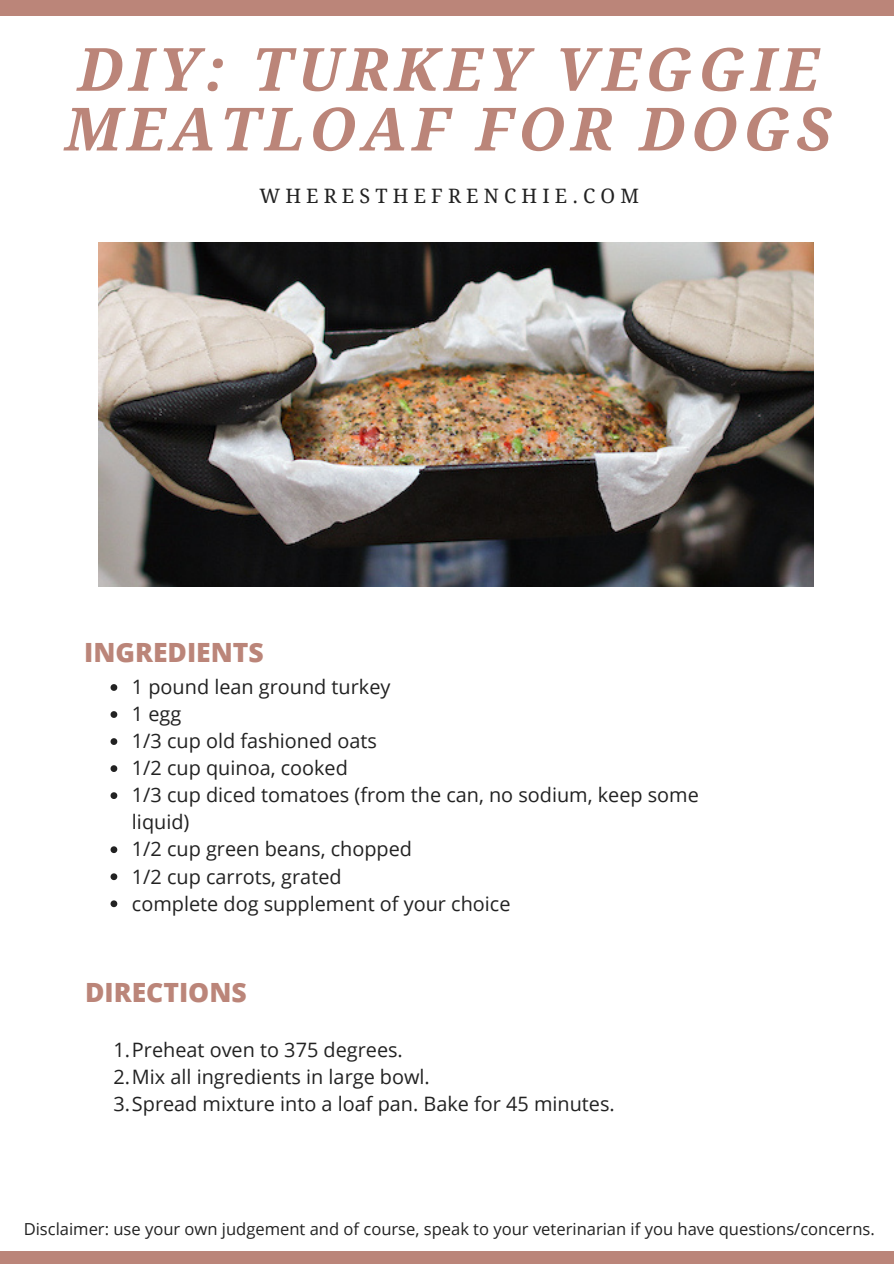
<style>
.page{position:relative;width:894px;height:1264px;background:#fff}
.page>*{position:absolute;margin:0;border:0;box-sizing:border-box;transform-origin:0 0}
.t1{font:italic 700 59.55px/59.7px "Droid Serif";letter-spacing:.09em;color:#bb8579}
.t2{font:800 26.55px "Open Sans";color:#bb8579}
.t3{font:19.8px/27px "Open Sans";color:#222}
.t4{font:19.8px "Droid Serif";letter-spacing:.26em;color:#222}
.t5{font:16.5px "Open Sans";color:#222}
</style>
<div class="page">
<div style="left:0;top:0;width:893px;height:15px;background:#bb8579"></div>
<div style="left:0;top:1251px;width:893px;height:12px;background:#bb8579"></div>
<img style="left:98px;top:243px;width:715px;height:343px">
<svg style="left:110px;top:684px;width:7px;height:7px"></svg>
<svg style="left:110px;top:711px;width:7px;height:7px"></svg>
<svg style="left:110px;top:738px;width:7px;height:7px"></svg>
<svg style="left:110px;top:765px;width:7px;height:7px"></svg>
<svg style="left:110px;top:792px;width:7px;height:7px"></svg>
<svg style="left:110px;top:846px;width:7px;height:7px"></svg>
<svg style="left:110px;top:873px;width:7px;height:7px"></svg>
<svg style="left:110px;top:900px;width:7px;height:7px"></svg>
<h1 class="t1" style="left:65px;top:40px;width:767px">DIY: TURKEY VEGGIE<br>MEATLOAF FOR DOGS</h1>
<p class="t4" style="left:259px;top:185px;width:381px">WHERESTHEFRENCHIE.COM</p>
<h2 class="t2" style="left:84px;top:633px;width:181px">INGREDIENTS</h2>
<p class="t3" style="left:132px;top:673px;width:568px">1 pound lean ground turkey<br>1 egg<br>1/3 cup old fashioned oats<br>1/2 cup quinoa, cooked<br>1/3 cup diced tomatoes (from the can, no sodium, keep some liquid)<br>1/2 cup green beans, chopped<br>1/2 cup carrots, grated<br>complete dog supplement of your choice</p>
<h2 class="t2" style="left:85px;top:973px;width:163px">DIRECTIONS</h2>
<p class="t3" style="left:113px;top:1036px;width:503px">1.Preheat oven to 375 degrees.<br>2.Mix all ingredients in large bowl.<br>3.Spread mixture into a loaf pan. Bake for 45 minutes.</p>
<p class="t5" style="left:24px;top:1217px;width:852px">Disclaimer: use your own judgement and of course, speak to your veterinarian if you have questions/concerns.</p>
</div>
